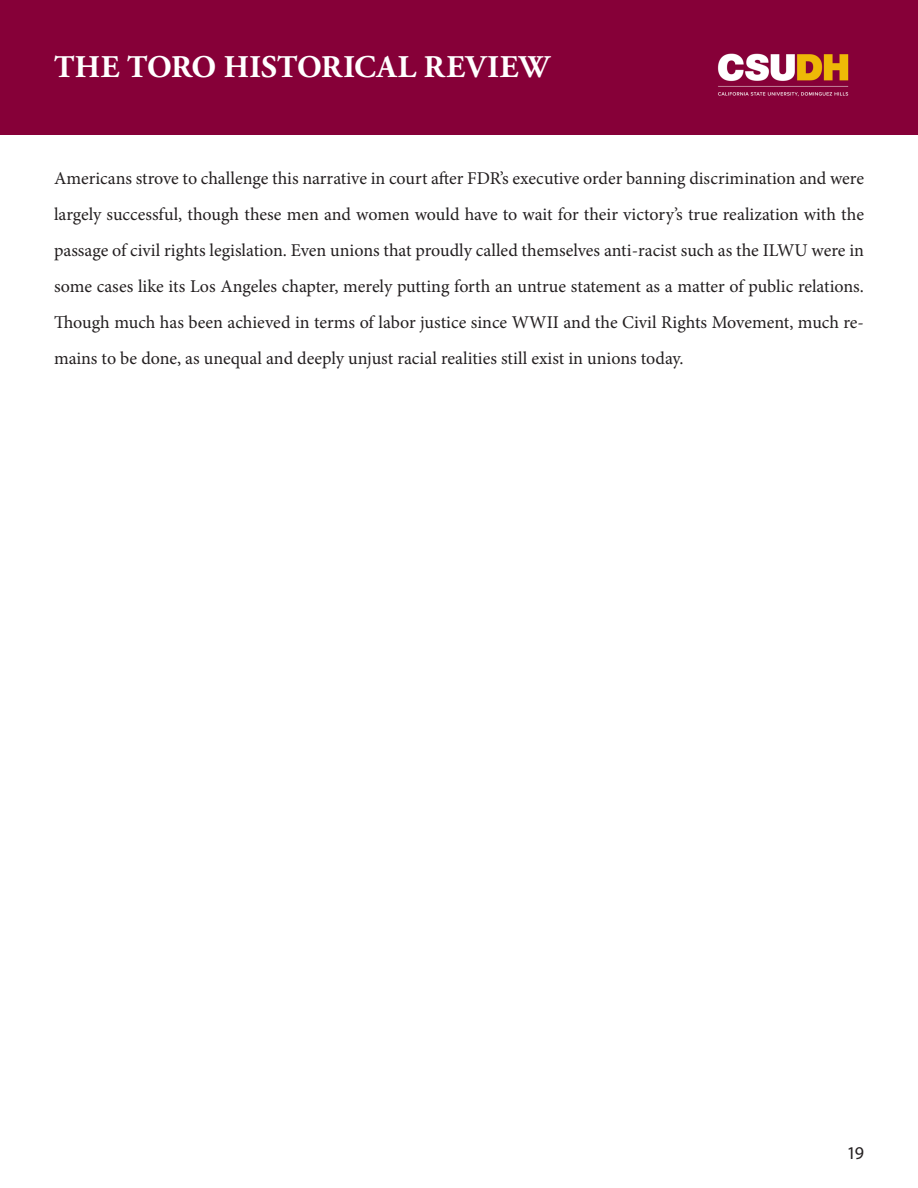
<style>
.page{position:relative;width:918px;height:1188px;background:#fff}
.page>*{position:absolute;margin:0;border:0;box-sizing:border-box;transform-origin:0 0}
.t1{font:700 31.5px "Adobe Garamond Pro";letter-spacing:.015em;color:#fff}
.t2{font:18px/36px "Minion Pro";color:#231f20;text-align:justify}
.t3{font:18px "Myriad Pro";color:#231f20}
</style>
<div class="page">
<div style="left:0;top:0;width:918px;height:135px;background:#860038"></div>
<img style="left:717px;top:53px;width:132px;height:44px">
<h1 class="t1" style="left:54px;top:49px;width:497px">THE TORO HISTORICAL REVIEW</h1>
<p class="t2" style="left:54px;top:160px;width:812px">Americans strove to challenge this narrative in court after FDR’s executive order banning discrimination and were largely successful, though these men and women would have to wait for their victory’s true realization with the passage of civil rights legislation. Even unions that proudly called themselves anti-racist such as the ILWU were in some cases like its Los Angeles chapter, merely putting forth an untrue statement as a matter of public relations.<br>Though much has been achieved in terms of labor justice since WWII and the Civil Rights Movement, much re&shy;mains to be done, as unequal and deeply unjust racial realities still exist in unions today.</p>
<p class="t3" style="left:847px;top:1142px;width:19px">19</p>
</div>
